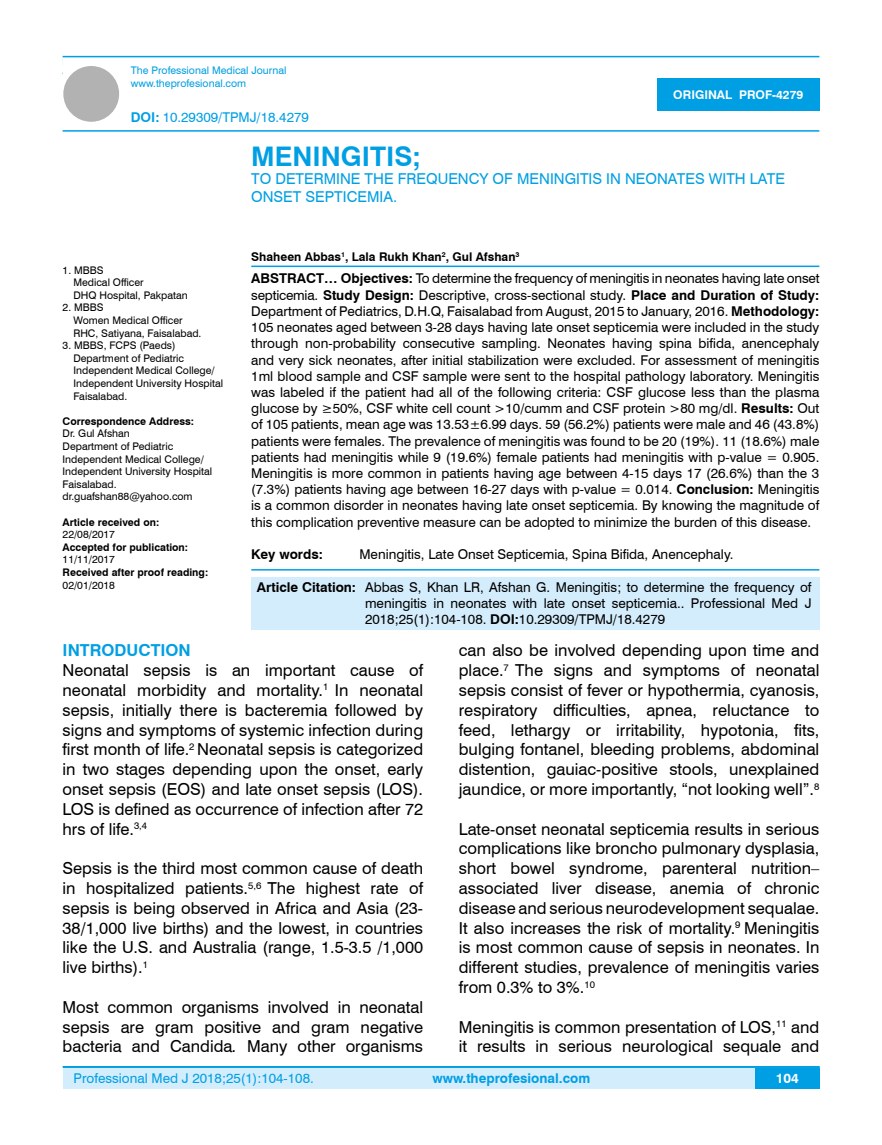
<style>
.page{position:relative;width:882px;height:1145px;background:#fff}
.page>*{position:absolute;margin:0;border:0;box-sizing:border-box;transform-origin:0 0}
.t1{font:700 27px "Swiss 721 BT";color:#009fe3}
.t2{font:16.5px/19.8px "Swiss 721 BT";color:#000;text-align:justify}
.t3{font:700 16.5px "Swiss 721 BT";color:#009fe3}
.t4{font:15px/18px "Swiss 721 BT";color:#009fe3}
.t5{font:13.5px/16.2px "Swiss 721 BT";color:#000;text-align:justify}
.t6{font:13.5px "Swiss 721 BT";color:#009fe3}
.t7{font:700 13.5px "Swiss 721 BT";color:#009fe3}
.t8{font:700 13.5px "Swiss 721 BT";color:#000}
.t9{font:700 13.5px "Swiss 721 BT";color:#fff}
.t10{font:700 12px "Swiss 721 BT";color:#000}
.t11{font:700 12px "Swiss 721 BT";color:#fff}
.t12{font:10.5px/12.6px "Swiss 721 BT";color:#000}
.t13{font:700 10.5px "Swiss 721 BT";color:#000}
.t14{font:10.5px/12.6px "Swiss 721 BT";color:#009fe3}
.s1{font-weight:700}
.s2{font-style:italic}
</style>
<div class="page">
<div style="left:63px;top:1067px;width:756px;height:21px;background:#d4edfc"></div>
<hr style="left:63px;top:1066px;width:756px;height:2px;background:#009fe3">
<div style="left:754px;top:1068px;width:65px;height:20px;background:#009fe3"></div>
<hr style="left:63px;top:56px;width:756px;height:1px;background:#009fe3">
<hr style="left:63px;top:130px;width:756px;height:2px;background:#009fe3">
<div style="left:63px;top:66px;width:56px;height:56px;background:#b3b2b2;border-radius:50%"></div>
<div style="left:657px;top:78px;width:162px;height:33px;background:#009fe3"></div>
<hr style="left:251px;top:265px;width:568px;height:2px;background:#009fe3">
<hr style="left:251px;top:569px;width:568px;height:1px;background:#009fe3">
<div style="left:251px;top:577px;width:568px;height:53px;background:#d4edfc"></div>
<p class="t14" style="left:131px;top:64px;width:157px">The Professional Medical Journal www.theprofesional.com</p>
<p class="t6" style="left:131px;top:108px;width:179px"><span class="s1">DOI:</span> 10.29309/TPMJ/18.4279</p>
<p class="t11" style="left:673px;top:87px;width:131px">ORIGINAL PROF-4279</p>
<h1 class="t1" style="left:251px;top:137px;width:171px">MENINGITIS;</h1>
<p class="t4" style="left:251px;top:169px;width:535px">TO DETERMINE THE FREQUENCY OF MENINGITIS IN NEONATES WITH LATE<br>ONSET SEPTICEMIA.</p>
<p class="t10" style="left:251px;top:248px;width:269px">Shaheen Abbas<sup>1</sup>, Lala Rukh Khan<sup>2</sup>, Gul Afshan<sup>3</sup></p>
<p class="t5" style="left:251px;top:270px;width:569px"><span class="s1">ABSTRACT… Objectives:</span> To determine the frequency of meningitis in neonates having late onset septicemia. <span class="s1">Study Design:</span> Descriptive, cross-sectional study. <span class="s1">Place and Duration of Study:<br></span>Department of Pediatrics, D.H.Q, Faisalabad from August, 2015 to January, 2016. <span class="s1">Methodology:<br></span>105 neonates aged between 3-28 days having late onset septicemia were included in the study through non-probability consecutive sampling. Neonates having spina bifida, anencephaly and very sick neonates, after initial stabilization were excluded. For assessment of meningitis 1ml blood sample and CSF sample were sent to the hospital pathology laboratory. Meningitis was labeled if the patient had all of the following criteria: CSF glucose less than the plasma glucose by ≥50%, CSF white cell count &gt;10/cumm and CSF protein &gt;80 mg/dl. <span class="s1">Results:</span> Out of 105 patients, mean age was 13.53±6.99 days. 59 (56.2%) patients were male and 46 (43.8%) patients were females. The prevalence of meningitis was found to be 20 (19%). 11 (18.6%) male patients had meningitis while 9 (19.6%) female patients had meningitis with p-value = 0.905.<br>Meningitis is more common in patients having age between 4-15 days 17 (26.6%) than the 3 (7.3%) patients having age between 16-27 days with p-value = 0.014. <span class="s1">Conclusion:</span> Meningitis is a common disorder in neonates having late onset septicemia. By knowing the magnitude of this complication preventive measure can be adopted to minimize the burden of this disease.</p>
<p class="t8" style="left:251px;top:545px;width:73px">Key words:</p>
<p class="t5" style="left:359px;top:545px;width:375px">Meningitis, Late Onset Septicemia, Spina Bifida, Anencephaly.</p>
<p class="t12" style="left:73px;top:263px;width:116px;text-indent:-11px">1. MBBS<br>Medical Officer<br>DHQ Hospital, Pakpatan</p>
<p class="t12" style="left:73px;top:301px;width:129px;text-indent:-11px">2. MBBS<br>Women Medical Officer<br>RHC, Satiyana, Faisalabad.</p>
<p class="t12" style="left:73px;top:339px;width:151px;text-indent:-11px">3. MBBS, FCPS (Paeds)<br>Department of Pediatric<br>Independent Medical College/<br>Independent University Hospital<br>Faisalabad.</p>
<p class="t13" style="left:63px;top:414px;width:133px">Correspondence Address:</p>
<p class="t12" style="left:63px;top:427px;width:151px">Dr. Gul Afshan<br>Department of Pediatric<br>Independent Medical College/<br>Independent University Hospital<br>Faisalabad. dr.guafshan88@yahoo.com</p>
<p class="t13" style="left:63px;top:514px;width:98px">Article received on:</p>
<p class="t12" style="left:63px;top:528px;width:54px">22/08/2017</p>
<p class="t13" style="left:63px;top:540px;width:127px">Accepted for publication:</p>
<p class="t12" style="left:63px;top:553px;width:54px">11/11/2017</p>
<p class="t13" style="left:63px;top:565px;width:147px">Received after proof reading:</p>
<p class="t12" style="left:63px;top:578px;width:54px">02/01/2018</p>
<p class="t5" style="left:365px;top:578px;width:448px;text-indent:-108px"><span class="s1">Article Citation:</span> Abbas S, Khan LR, Afshan G. Meningitis; to determine the frequency of meningitis in neonates with late onset septicemia.. Professional Med J 2018;25(1):104-108. <span class="s1">DOI:</span>10.29309/TPMJ/18.4279</p>
<p class="t3" style="left:63px;top:639px;width:130px">INTRODUCTION</p>
<p class="t2" style="left:63px;top:660px;width:362px">Neonatal sepsis is an important cause of neonatal morbidity and mortality.<sup>1</sup> In neonatal sepsis, initially there is bacteremia followed by signs and symptoms of systemic infection during first month of life.<sup>2</sup> Neonatal sepsis is categorized in two stages depending upon the onset, early onset sepsis (EOS) and late onset sepsis (LOS).<br>LOS is defined as occurrence of infection after 72 hrs of life.<sup>3,4</sup></p>
<p class="t2" style="left:63px;top:858px;width:362px">Sepsis is the third most common cause of death in hospitalized patients.<sup>5,6</sup> The highest rate of sepsis is being observed in Africa and Asia (23- 38/1,000 live births) and the lowest, in countries like the U.S. and Australia (range, 1.5-3.5 /1,000 live births).<sup>1</sup></p>
<p class="t2" style="left:63px;top:996px;width:362px">Most common organisms involved in neonatal sepsis are gram positive and gram negative bacteria and Candida<span class="s2">.</span> Many other organisms</p>
<p class="t2" style="left:458px;top:640px;width:362px">can also be involved depending upon time and place.<sup>7</sup> The signs and symptoms of neonatal sepsis consist of fever or hypothermia, cyanosis, respiratory difficulties, apnea, reluctance to feed, lethargy or irritability, hypotonia, fits, bulging fontanel, bleeding problems, abdominal distention, gauiac-positive stools, unexplained jaundice, or more importantly, “not looking well”.<sup>8</sup></p>
<p class="t2" style="left:458px;top:818px;width:362px">Late-onset neonatal septicemia results in serious complications like broncho pulmonary dysplasia, short bowel syndrome, parenteral nutrition– associated liver disease, anemia of chronic disease and serious neurodevelopment sequalae.<br>It also increases the risk of mortality.<sup>9</sup> Meningitis is most common cause of sepsis in neonates. In different studies, prevalence of meningitis varies from 0.3% to 3%.<sup>10</sup></p>
<p class="t2" style="left:458px;top:1016px;width:362px">Meningitis is common presentation of LOS,<sup>11</sup> and it results in serious neurological sequale and</p>
<p class="t6" style="left:74px;top:1069px;width:241px">Professional Med J 2018;25(1):104-108.</p>
<p class="t7" style="left:432px;top:1069px;width:159px">www.theprofesional.com</p>
<p class="t9" style="left:775px;top:1069px;width:24px">104</p>
</div>
